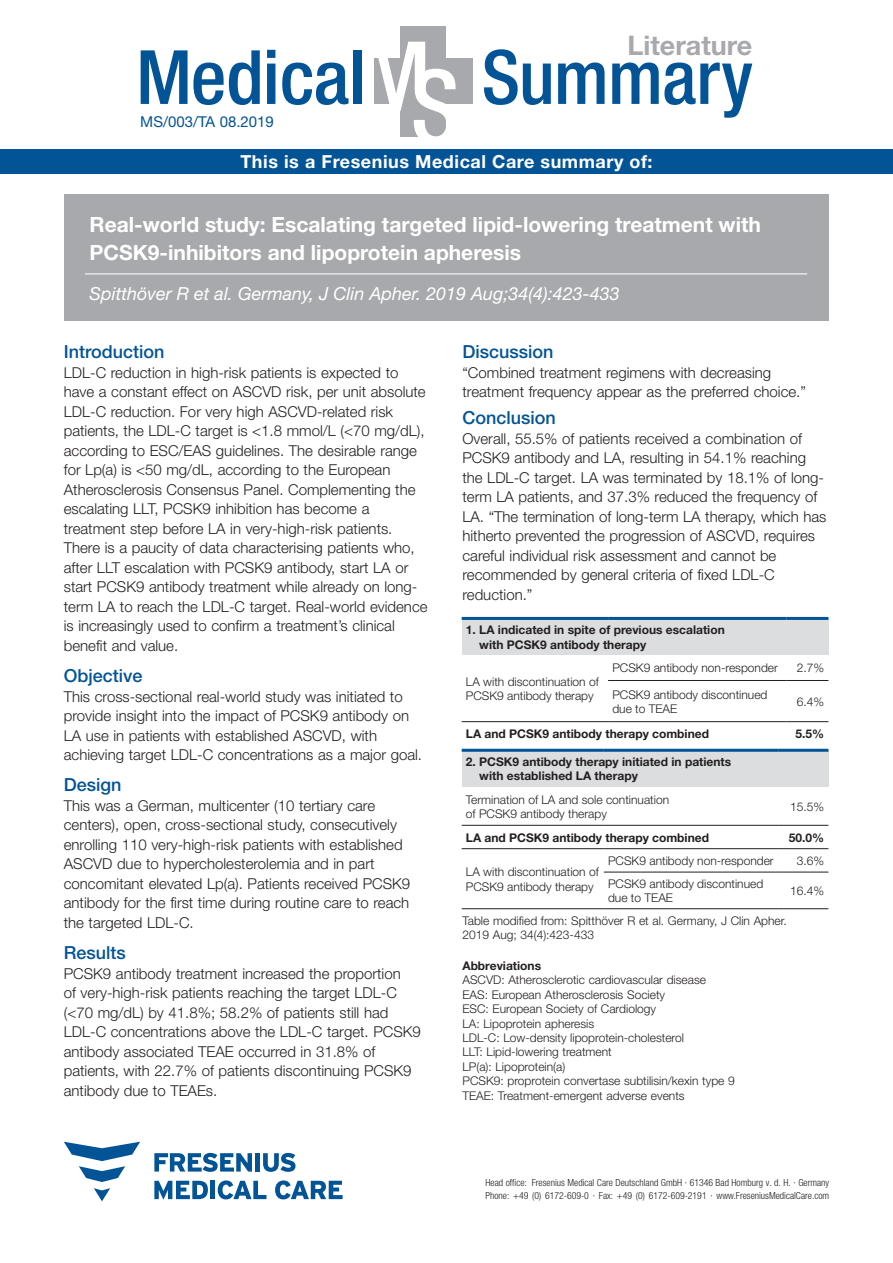
<style>
.page{position:relative;width:893px;height:1263px;background:#fff}
.page>*{position:absolute;margin:0;border:0;box-sizing:border-box;transform-origin:0 0}
.t1{font:500 condensed 75px "Helvetica Neue LT";letter-spacing:-.01em;color:#035496}
.t2{font:700 27px "Helvetica Neue LT";color:#a8a9ad}
.t3{font:700 21px/27.3px "Helvetica Neue LT";color:#fff}
.t4{font:italic 18px "Helvetica Neue LT";color:#fff}
.t5{font:500 18px "Helvetica Neue LT";color:#035496}
.t6{font:700 18px "Helvetica Neue LT";letter-spacing:.03em;color:#fff}
.t7{font:300 15px/19.5px "Helvetica Neue LT";color:#231f20}
.t8{font:15px "Helvetica Neue LT";color:#035496}
.t9{font:300 12px/14.4px "Helvetica Neue LT";color:#231f20}
.t10{font:700 12px/14.4px "Helvetica Neue LT";color:#231f20}
.t11{font:300 condensed 9.75px/13.2px "Helvetica Neue LTCE";color:#231f20}
</style>
<div class="page">
<div style="left:0;top:149px;width:893px;height:24px;background:#035496"></div>
<div style="left:400px;top:26px;width:46px;height:110px;background:#a8a9ad"></div>
<div style="left:374px;top:58px;width:99px;height:46px;background:#a8a9ad"></div>
<svg style="left:378px;top:42px;width:78px;height:94px"></svg>
<div style="left:64px;top:195px;width:764px;height:126px;background:#a8a9ad"></div>
<hr style="left:85px;top:273px;width:722px;height:1px;background:#fff">
<svg style="left:94px;top:1188px;width:16px;height:13px"></svg>
<svg style="left:64px;top:1142px;width:76px;height:40px"></svg>
<div style="left:210px;top:1181px;width:5px;height:18px;background:#035496"></div>
<svg style="left:218px;top:1180px;width:48px;height:19px"></svg>
<svg style="left:275px;top:1180px;width:68px;height:19px"></svg>
<svg style="left:154px;top:1181px;width:54px;height:19px"></svg>
<svg style="left:154px;top:1153px;width:98px;height:19px"></svg>
<div style="left:255px;top:1153px;width:5px;height:18px;background:#035496"></div>
<svg style="left:263px;top:1153px;width:32px;height:19px"></svg>
<div style="left:462px;top:618px;width:366px;height:37px;background:#dcdddf"></div>
<hr style="left:462px;top:617px;width:146px;height:3px;background:#035496">
<hr style="left:608px;top:617px;width:179px;height:3px;background:#035496">
<hr style="left:787px;top:617px;width:41px;height:3px;background:#035496">
<hr style="left:462px;top:721px;width:146px;height:1px;background:#231f20">
<hr style="left:608px;top:721px;width:179px;height:1px;background:#231f20">
<hr style="left:787px;top:721px;width:41px;height:1px;background:#231f20">
<hr style="left:608px;top:680px;width:179px;height:1px;background:#231f20">
<hr style="left:787px;top:680px;width:41px;height:1px;background:#231f20">
<div style="left:462px;top:750px;width:366px;height:37px;background:#dcdddf"></div>
<hr style="left:462px;top:825px;width:142px;height:1px;background:#231f20">
<hr style="left:604px;top:825px;width:174px;height:1px;background:#231f20">
<hr style="left:778px;top:825px;width:50px;height:1px;background:#231f20">
<hr style="left:462px;top:908px;width:142px;height:1px;background:#231f20">
<hr style="left:604px;top:908px;width:174px;height:1px;background:#231f20">
<hr style="left:778px;top:908px;width:50px;height:1px;background:#231f20">
<hr style="left:604px;top:872px;width:174px;height:1px;background:#231f20">
<hr style="left:778px;top:872px;width:50px;height:1px;background:#231f20">
<hr style="left:462px;top:848px;width:142px;height:1px;background:#231f20">
<hr style="left:604px;top:848px;width:174px;height:1px;background:#231f20">
<hr style="left:778px;top:848px;width:50px;height:1px;background:#231f20">
<hr style="left:462px;top:749px;width:142px;height:3px;background:#035496">
<hr style="left:604px;top:749px;width:174px;height:3px;background:#035496">
<hr style="left:778px;top:749px;width:50px;height:3px;background:#035496">
<h2 class="t2" style="left:627px;top:28px;width:127px">Literature</h2>
<h1 class="t1" style="left:136px;top:33px;width:231px">Medical</h1>
<h1 class="t1" style="left:482px;top:33px;width:273px">Summary</h1>
<p class="t8" style="left:140px;top:112px;width:135px">MS/003/TA 08.2019</p>
<p class="t6" style="left:240px;top:151px;width:414px">This is a Fresenius Medical Care summary of:</p>
<p class="t3" style="left:90px;top:211px;width:673px">Real-world study: Escalating targeted lipid-lowering treatment with<br>PCSK9-inhibitors and lipoprotein apheresis</p>
<p class="t4" style="left:90px;top:283px;width:532px">Spitthöver R et al. Germany, J Clin Apher. 2019 Aug;34(4):423-433</p>
<p class="t5" style="left:64px;top:341px;width:102px">Introduction</p>
<p class="t7" style="left:64px;top:362px;width:365px">LDL-C reduction in high-risk patients is expected to have a constant effect on ASCVD risk, per unit absolute LDL-C reduction. For very high ASCVD-related risk patients, the LDL-C target is &lt;1.8 mmol/L (&lt;70 mg/dL), according to ESC/EAS guidelines. The desirable range for Lp(a) is &lt;50 mg/dL, according to the European Atherosclerosis Consensus Panel. Complementing the escalating LLT, PCSK9 inhibition has become a treatment step before LA in very-high-risk patients.<br>There is a paucity of data characterising patients who, after LLT escalation with PCSK9 antibody, start LA or start PCSK9 antibody treatment while already on long&shy;term LA to reach the LDL-C target. Real-world evidence is increasingly used to confirm a treatment’s clinical benefit and value.</p>
<p class="t5" style="left:64px;top:665px;width:80px">Objective</p>
<p class="t7" style="left:64px;top:686px;width:360px">This cross-sectional real-world study was initiated to provide insight into the impact of PCSK9 antibody on LA use in patients with established ASCVD, with achieving target LDL-C concentrations as a major goal.</p>
<p class="t5" style="left:64px;top:774px;width:59px">Design</p>
<p class="t7" style="left:64px;top:795px;width:348px">This was a German, multicenter (10 tertiary care centers), open, cross-sectional study, consecutively enrolling 110 very-high-risk patients with established ASCVD due to hypercholesterolemia and in part concomitant elevated Lp(a). Patients received PCSK9 antibody for the first time during routine care to reach the targeted LDL-C.</p>
<p class="t5" style="left:64px;top:942px;width:64px">Results</p>
<p class="t7" style="left:64px;top:963px;width:359px">PCSK9 antibody treatment increased the proportion<br>of very-high-risk patients reaching the target LDL-C (&lt;70 mg/dL) by 41.8%; 58.2% of patients still had LDL-C concentrations above the LDL-C target. PCSK9 antibody associated TEAE occurred in 31.8% of patients, with 22.7% of patients discontinuing PCSK9 antibody due to TEAEs.</p>
<p class="t5" style="left:462px;top:341px;width:93px">Discussion</p>
<p class="t7" style="left:462px;top:362px;width:345px">“Combined treatment regimens with decreasing treatment frequency appear as the preferred choice.”</p>
<p class="t5" style="left:462px;top:407px;width:95px">Conclusion</p>
<p class="t7" style="left:462px;top:428px;width:366px">Overall, 55.5% of patients received a combination of PCSK9 antibody and LA, resulting in 54.1% reaching the LDL-C target. LA was terminated by 18.1% of long&shy;term LA patients, and 37.3% reduced the frequency of LA. “The termination of long-term LA therapy, which has hitherto prevented the progression of ASCVD, requires careful individual risk assessment and cannot be recommended by general criteria of fixed LDL-C reduction.”</p>
<p class="t10" style="left:479px;top:622px;width:247px;text-indent:-13px">1. LA indicated in spite of previous escalation with PCSK9 antibody therapy</p>
<p class="t9" style="left:466px;top:674px;width:134px">LA with discontinuation of<br>PCSK9 antibody therapy</p>
<p class="t9" style="left:612px;top:661px;width:167px">PCSK9 antibody non-responder</p>
<p class="t9" style="left:797px;top:661px;width:29px">2.7%</p>
<p class="t9" style="left:612px;top:687px;width:157px">PCSK9 antibody discontinued due to TEAE</p>
<p class="t9" style="left:797px;top:694px;width:29px">6.4%</p>
<p class="t10" style="left:466px;top:726px;width:245px">LA and PCSK9 antibody therapy combined</p>
<p class="t10" style="left:795px;top:726px;width:30px">5.5%</p>
<p class="t10" style="left:479px;top:754px;width:253px;text-indent:-13px">2. PCSK9 antibody therapy initiated in patients with established LA therapy</p>
<p class="t9" style="left:466px;top:792px;width:205px">Termination of LA and sole continuation of PCSK9 antibody therapy</p>
<p class="t9" style="left:790px;top:799px;width:36px">15.5%</p>
<p class="t10" style="left:466px;top:830px;width:245px">LA and PCSK9 antibody therapy combined</p>
<p class="t10" style="left:789px;top:830px;width:37px">50.0%</p>
<p class="t9" style="left:466px;top:864px;width:134px">LA with discontinuation of<br>PCSK9 antibody therapy</p>
<p class="t9" style="left:608px;top:853px;width:167px">PCSK9 antibody non-responder</p>
<p class="t9" style="left:797px;top:853px;width:29px">3.6%</p>
<p class="t9" style="left:608px;top:876px;width:157px">PCSK9 antibody discontinued due to TEAE</p>
<p class="t9" style="left:790px;top:883px;width:36px">16.4%</p>
<p class="t9" style="left:462px;top:913px;width:326px">Table modified from: Spitthöver R et al. Germany, J Clin Apher.<br>2019 Aug; 34(4):423-433</p>
<p class="t10" style="left:462px;top:958px;width:80px">Abbreviations</p>
<p class="t9" style="left:462px;top:973px;width:245px">ASCVD: Atherosclerotic cardiovascular disease</p>
<p class="t9" style="left:462px;top:987px;width:204px">EAS: European Atherosclerosis Society</p>
<p class="t9" style="left:462px;top:1001px;width:195px">ESC: European Society of Cardiology</p>
<p class="t9" style="left:462px;top:1016px;width:133px">LA: Lipoprotein apheresis</p>
<p class="t9" style="left:462px;top:1030px;width:223px">LDL-C: Low-density lipoprotein-cholesterol</p>
<p class="t9" style="left:462px;top:1045px;width:151px">LLT: Lipid-lowering treatment</p>
<p class="t9" style="left:462px;top:1059px;width:104px">LP(a): Lipoprotein(a)</p>
<p class="t9" style="left:462px;top:1073px;width:274px">PCSK9: proprotein convertase subtilisin/kexin type 9</p>
<p class="t9" style="left:462px;top:1088px;width:224px">TEAE: Treatment-emergent adverse events</p>
<p class="t11" style="left:485px;top:1176px;width:345px">Head office: Fresenius Medical Care Deutschland GmbH · 61346 Bad Homburg v. d. H. · Germany<br>Phone: +49 (0) 6172-609-0 · Fax: +49 (0) 6172-609-2191 · www.FreseniusMedicalCare.com</p>
</div>
